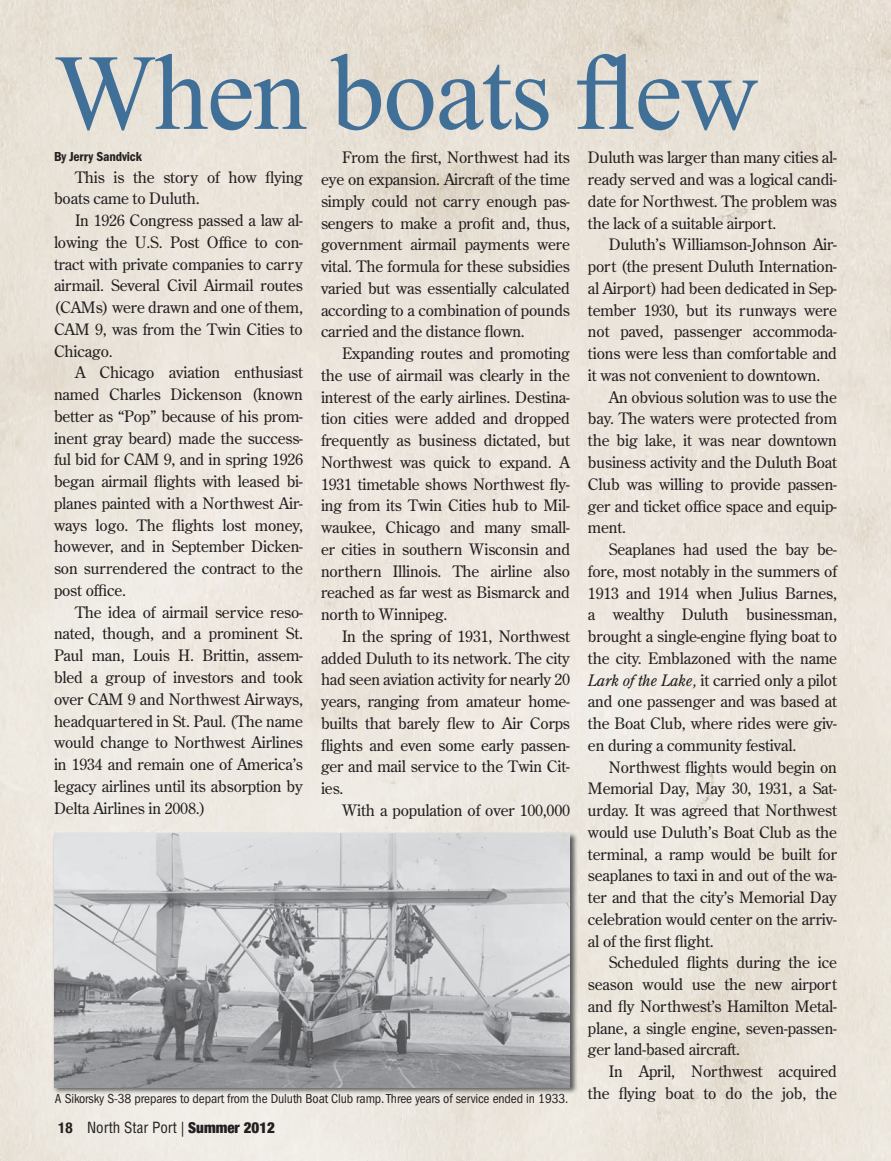
<style>
.page{position:relative;width:891px;height:1161px;background:#fff}
.page>*{position:absolute;margin:0;border:0;box-sizing:border-box;transform-origin:0 0}
.t1{font:108px "Times New Roman";letter-spacing:-.015em;color:#406f98}
.t2{font:15.75px/21.8px "Century Old Style";letter-spacing:-.01em;color:#231f20;text-align:justify}
.t3{font:condensed 15px "Helvetica";color:#231f20}
.t4{font:condensed 13.5px "Franklin Gothic";letter-spacing:-.01em;color:#231f20}
.t5{font:600 condensed 13.5px "Franklin Gothic";letter-spacing:-.01em;color:#231f20}
.s1{font-style:italic}
.s2{font-family:"Helvetica Neue";font-weight:700}
.s3{font-family:"Helvetica Neue";font-weight:900}
</style>
<div class="page">
<img style="left:0;top:0;width:891px;height:739px">
<img style="left:577px;top:739px;width:314px;height:422px">
<img style="left:52px;top:832px;width:526px;height:263px">
<img style="left:54px;top:833px;width:516px;height:254px">
<h1 class="t1" style="left:54px;top:20px;width:706px">When boats flew</h1>
<p class="t2" style="left:321px;top:147px;width:251px;text-indent:21px">From the first, Northwest had its eye on expansion. Aircraft of the time simply could not carry enough pas&shy;sengers to make a profit and, thus, government airmail payments were vital. The formula for these subsidies varied but was essentially calculated according to a combination of pounds carried and the distance flown.</p>
<p class="t2" style="left:321px;top:342px;width:251px;text-indent:21px">Expanding routes and promoting the use of airmail was clearly in the interest of the early airlines. Destina&shy;tion cities were added and dropped frequently as business dictated, but Northwest was quick to expand. A 1931 timetable shows Northwest fly&shy;ing from its Twin Cities hub to Mil&shy;waukee, Chicago and many small&shy;er cities in southern Wisconsin and northern Illinois. The airline also reached as far west as Bismarck and north to Winnipeg.</p>
<p class="t2" style="left:321px;top:625px;width:251px;text-indent:21px">In the spring of 1931, Northwest added Duluth to its network. The city had seen aviation activity for nearly 20 years, ranging from amateur home&shy;builts that barely flew to Air Corps flights and even some early passen&shy;ger and mail service to the Twin Cit&shy;ies.</p>
<p class="t2" style="left:342px;top:799px;width:229px">With a population of over 100,000</p>
<p class="t2" style="left:588px;top:147px;width:251px">Duluth was larger than many cities al&shy;ready served and was a logical candi&shy;date for Northwest. The problem was the lack of a suitable airport.</p>
<p class="t2" style="left:588px;top:234px;width:251px;text-indent:21px">Duluth’s Williamson-Johnson Air&shy;port (the present Duluth Internation&shy;al Airport) had been dedicated in Sep&shy;tember 1930, but its runways were not paved, passenger accommoda&shy;tions were less than comfortable and it was not convenient to downtown.</p>
<p class="t2" style="left:588px;top:386px;width:251px;text-indent:21px">An obvious solution was to use the bay. The waters were protected from the big lake, it was near downtown business activity and the Duluth Boat Club was willing to provide passen&shy;ger and ticket office space and equip&shy;ment.</p>
<p class="t2" style="left:588px;top:538px;width:251px;text-indent:21px">Seaplanes had used the bay be&shy;fore, most notably in the summers of 1913 and 1914 when Julius Barnes, a wealthy Duluth businessman, brought a single-engine flying boat to the city. Emblazoned with the name <span class="s1">Lark of the Lake,</span> it carried only a pilot and one passenger and was based at the Boat Club, where rides were giv&shy;en during a community festival.</p>
<p class="t2" style="left:588px;top:756px;width:251px;text-indent:21px">Northwest flights would begin on Memorial Day, May 30, 1931, a Sat&shy;urday. It was agreed that Northwest would use Duluth’s Boat Club as the terminal, a ramp would be built for seaplanes to taxi in and out of the wa&shy;ter and that the city’s Memorial Day celebration would center on the arriv&shy;al of the first flight.</p>
<p class="t2" style="left:588px;top:951px;width:251px;text-indent:21px">Scheduled flights during the ice season would use the new airport and fly Northwest’s Hamilton Metal&shy;plane, a single engine, seven-passen&shy;ger land-based aircraft.</p>
<p class="t2" style="left:588px;top:1060px;width:251px;text-align:right">In April, Northwest acquired the flying boat to do the job, the</p>
<p class="t5" style="left:54px;top:149px;width:89px">By Jerry Sandvick</p>
<p class="t2" style="left:54px;top:166px;width:250px;text-indent:21px">This is the story of how flying boats came to Duluth.</p>
<p class="t2" style="left:54px;top:209px;width:251px;text-indent:21px">In 1926 Congress passed a law al&shy;lowing the U.S. Post Office to con&shy;tract with private companies to carry airmail. Several Civil Airmail routes (CAMs) were drawn and one of them, CAM 9, was from the Twin Cities to Chicago.</p>
<p class="t2" style="left:54px;top:362px;width:251px;text-indent:21px">A Chicago aviation enthusiast named Charles Dickenson (known better as “Pop” because of his prom&shy;inent gray beard) made the success&shy;ful bid for CAM 9, and in spring 1926 began airmail flights with leased bi&shy;planes painted with a Northwest Air&shy;ways logo. The flights lost money, however, and in September Dicken&shy;son surrendered the contract to the post office.</p>
<p class="t2" style="left:54px;top:601px;width:251px;text-indent:21px">The idea of airmail service reso&shy;nated, though, and a prominent St.<br>Paul man, Louis H. Brittin, assem&shy;bled a group of investors and took over CAM 9 and Northwest Airways, headquartered in St. Paul. (The name would change to Northwest Airlines in 1934 and remain one of America’s legacy airlines until its absorption by Delta Airlines in 2008.)</p>
<p class="t4" style="left:55px;top:1090px;width:515px">A Sikorsky S-38 prepares to depart from the Duluth Boat Club ramp. Three years of service ended in 1933.</p>
<p class="t3" style="left:58px;top:1118px;width:218px"><span class="s2">18</span> North Star Port | <span class="s3">Summer 2012</span></p>
</div>
